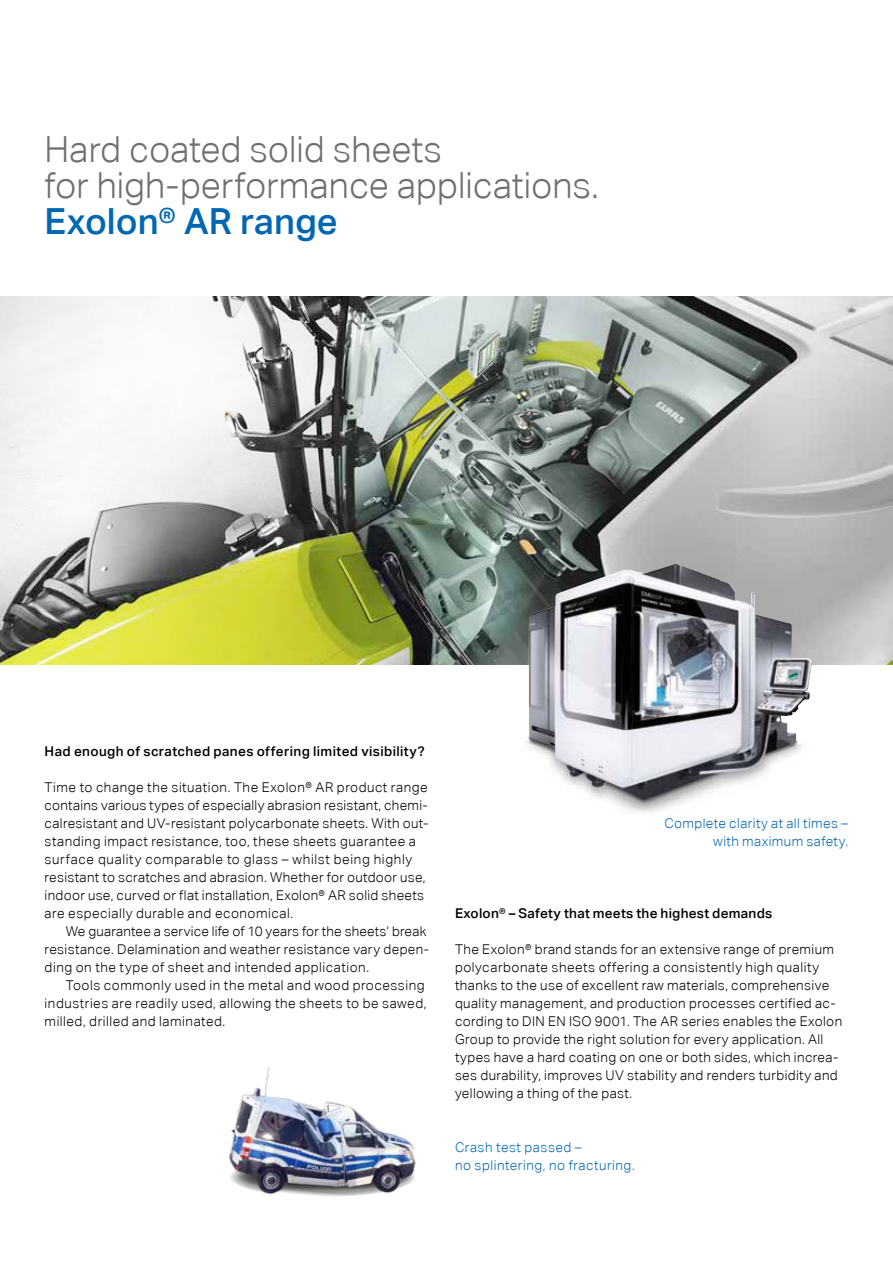
<style>
.page{position:relative;width:893px;height:1263px;background:#fff}
.page>*{position:absolute;margin:0;border:0;box-sizing:border-box;transform-origin:0 0}
.t1{font:300 36px/36px "Aktiv Grotesk";color:#706f6f}
.t2{font:500 36px "Aktiv Grotesk";color:#0067b2}
.t3{font:300 13.5px/18px "Aktiv Grotesk";letter-spacing:.03em;color:#000}
.t4{font:500 13.5px "Aktiv Grotesk";letter-spacing:.025em;color:#000}
.t5{font:300 13.5px/18px "Aktiv Grotesk";letter-spacing:.035em;color:#0668b0;text-align:right}
</style>
<div class="page">
<img style="left:229px;top:1067px;width:187px;height:128px">
<svg style="left:271px;top:1182px;width:131px;height:15px"></svg>
<img style="left:0;top:297px;width:892px;height:367px">
<img style="left:518px;top:564px;width:294px;height:248px">
<h1 class="t1" style="left:45px;top:131px;width:555px">Hard coated solid sheets<br>for high-performance applications.</h1>
<h1 class="t2" style="left:45px;top:199px;width:295px">Exolon® AR range</h1>
<p class="t4" style="left:45px;top:743px;width:381px">Had enough of scratched panes offering limited visibility?</p>
<p class="t3" style="left:45px;top:778px;width:385px">Time to change the situation. The Exolon® AR product range contains various types of especially abrasion resistant, chemi&shy;calresistant and UV-resistant polycarbonate sheets. With out&shy;standing impact resistance, too, these sheets guarantee a surface quality comparable to glass – whilst being highly resistant to scratches and abrasion. Whether for outdoor use, indoor use, curved or flat installation, Exolon® AR solid sheets are especially durable and economical.</p>
<p class="t3" style="left:45px;top:922px;width:386px;text-indent:21px">We guarantee a service life of 10 years for the sheets‘ break resistance. Delamination and weather resistance vary depen&shy;ding on the type of sheet and intended application.</p>
<p class="t3" style="left:45px;top:976px;width:383px;text-indent:21px">Tools commonly used in the metal and wood processing industries are readily used, allowing the sheets to be sawed, milled, drilled and laminated.</p>
<p class="t5" style="left:664px;top:814px;width:185px">Complete clarity at all times – with maximum safety.</p>
<p class="t4" style="left:455px;top:905px;width:319px">Exolon® – Safety that meets the highest demands</p>
<p class="t3" style="left:455px;top:940px;width:389px">The Exolon® brand stands for an extensive range of premium polycarbonate sheets offering a consistently high quality thanks to the use of excellent raw materials, comprehensive quality management, and production processes certified ac&shy;cording to DIN EN ISO 9001. The AR series enables the Exolon Group to provide the right solution for every application. All types have a hard coating on one or both sides, which increa&shy;ses durability, improves UV stability and renders turbidity and yellowing a thing of the past.</p>
<p class="t5" style="left:455px;top:1138px;width:181px;text-align:left">Crash test passed –<br>no splintering, no fracturing.</p>
</div>
